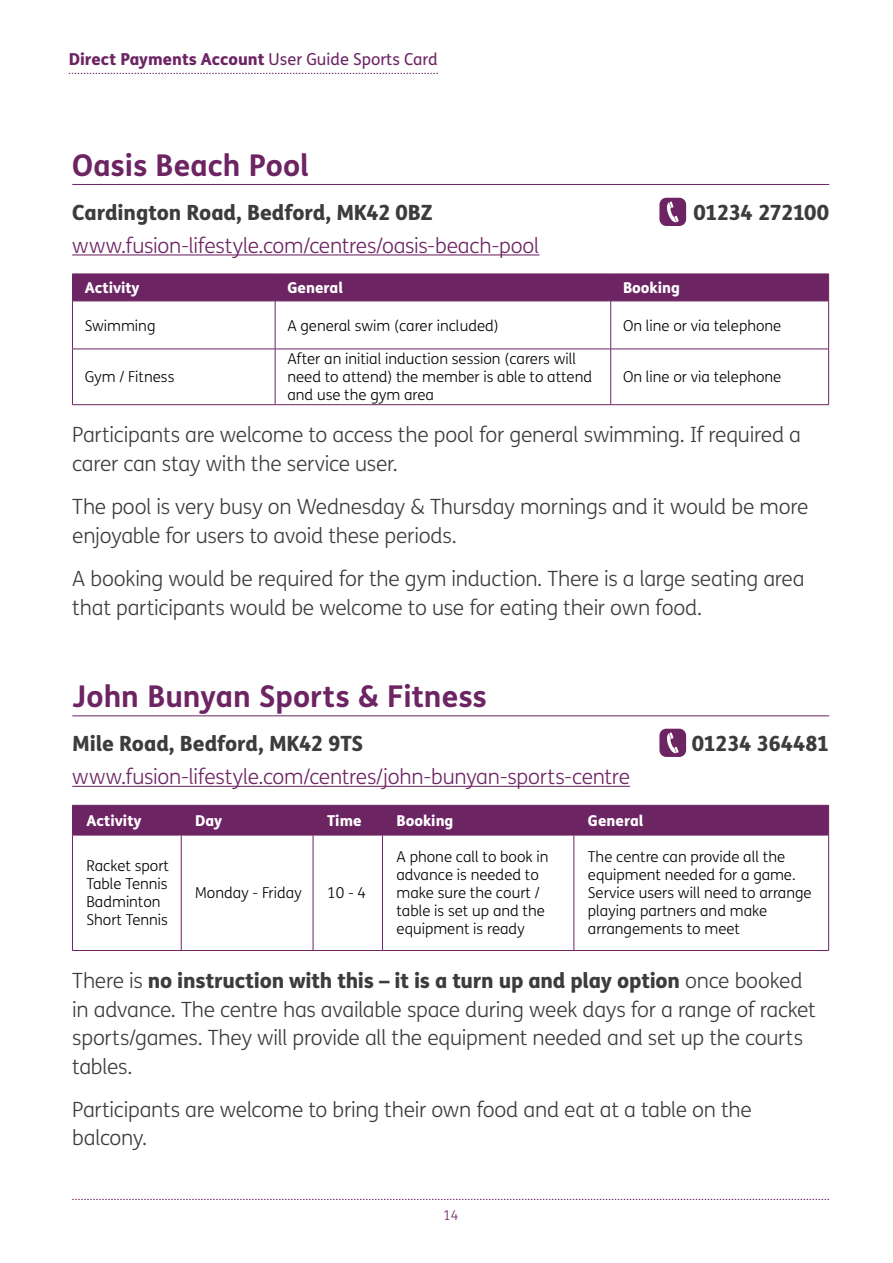
<style>
.page{position:relative;width:893px;height:1263px;background:#fff}
.page>*{position:absolute;margin:0;border:0;box-sizing:border-box;transform-origin:0 0}
.Heading_1{font:700 30px "FS Me Pro";color:#6d2463}
.Body_Text{font:300 21px/28.5px "FS Me Pro";letter-spacing:-.015em;color:#3c3c3b}
.Body_Text-2{font:300 21px "FS Me Pro";letter-spacing:-.015em;color:#6d2463}
.Heading_3{font:800 21px "FS Me Pro";letter-spacing:-.01em;color:#3c3c3b}
.Heading_3-2{font:800 21px "FS Me Pro";letter-spacing:-.035em;color:#3c3c3b}
.Heading_3-3{font:800 21px "FS Me Pro";letter-spacing:-.03em;color:#3c3c3b}
.t1{font:800 16.5px "FS Me Pro";color:#6d2463}
.Table{font:300 15px/18px "FS Me Pro";color:#000}
.Table-2{font:800 15px "FS Me Pro";color:#fff}
.t2{font:300 13.5px "FS Me Pro";color:#6d2463}
.s1{font-weight:400}
.s2{font-weight:800}
</style>
<div class="page">
<svg style="left:72px;top:1199px;width:757px;height:1px"></svg>
<svg style="left:69px;top:73px;width:369px;height:1px"></svg>
<hr style="left:72px;top:184px;width:757px;height:1px;background:#6d2463">
<hr style="left:72px;top:254px;width:467px;height:1px;background:#6d2463">
<hr style="left:72px;top:715px;width:757px;height:1px;background:#6d2463">
<hr style="left:72px;top:786px;width:558px;height:1px;background:#6d2463">
<svg style="left:73px;top:302px;width:755px;height:102px"></svg>
<hr style="left:72px;top:301px;width:1px;height:48px;background:#6d2463">
<hr style="left:275px;top:301px;width:1px;height:48px;background:#6d2463">
<hr style="left:610px;top:301px;width:1px;height:48px;background:#6d2463">
<hr style="left:828px;top:301px;width:1px;height:48px;background:#6d2463">
<hr style="left:72px;top:349px;width:203px;height:1px;background:#6d2463">
<hr style="left:72px;top:349px;width:1px;height:55px;background:#6d2463">
<hr style="left:275px;top:349px;width:336px;height:1px;background:#6d2463">
<hr style="left:275px;top:349px;width:1px;height:55px;background:#6d2463">
<hr style="left:611px;top:349px;width:218px;height:1px;background:#6d2463">
<hr style="left:610px;top:349px;width:1px;height:55px;background:#6d2463">
<hr style="left:828px;top:349px;width:1px;height:55px;background:#6d2463">
<hr style="left:72px;top:404px;width:203px;height:1px;background:#6d2463">
<hr style="left:275px;top:404px;width:336px;height:1px;background:#6d2463">
<hr style="left:611px;top:404px;width:218px;height:1px;background:#6d2463">
<div style="left:72px;top:274px;width:757px;height:27px;background:#6d2463"></div>
<hr style="left:72px;top:301px;width:203px;height:1px;background:#6d2463">
<hr style="left:275px;top:301px;width:336px;height:1px;background:#6d2463">
<hr style="left:611px;top:301px;width:218px;height:1px;background:#6d2463">
<div style="left:73px;top:806px;width:755px;height:29px;background:#6d2463"></div>
<hr style="left:72px;top:805px;width:109px;height:1px;background:#6d2463">
<hr style="left:72px;top:805px;width:1px;height:30px;background:#6d2463">
<hr style="left:181px;top:805px;width:132px;height:1px;background:#6d2463">
<hr style="left:181px;top:805px;width:1px;height:30px;background:#6d2463">
<hr style="left:313px;top:805px;width:69px;height:1px;background:#6d2463">
<hr style="left:313px;top:805px;width:1px;height:30px;background:#6d2463">
<hr style="left:382px;top:805px;width:192px;height:1px;background:#6d2463">
<hr style="left:382px;top:805px;width:1px;height:30px;background:#6d2463">
<hr style="left:574px;top:805px;width:255px;height:1px;background:#6d2463">
<hr style="left:574px;top:805px;width:1px;height:30px;background:#6d2463">
<hr style="left:828px;top:805px;width:1px;height:30px;background:#6d2463">
<hr style="left:72px;top:835px;width:109px;height:1px;background:#6d2463">
<hr style="left:72px;top:835px;width:1px;height:115px;background:#6d2463">
<hr style="left:181px;top:835px;width:132px;height:1px;background:#6d2463">
<hr style="left:181px;top:835px;width:1px;height:115px;background:#6d2463">
<hr style="left:313px;top:835px;width:69px;height:1px;background:#6d2463">
<hr style="left:313px;top:835px;width:1px;height:115px;background:#6d2463">
<hr style="left:382px;top:835px;width:192px;height:1px;background:#6d2463">
<hr style="left:382px;top:835px;width:1px;height:115px;background:#6d2463">
<hr style="left:574px;top:835px;width:255px;height:1px;background:#6d2463">
<hr style="left:574px;top:835px;width:1px;height:115px;background:#6d2463">
<hr style="left:828px;top:835px;width:1px;height:115px;background:#6d2463">
<hr style="left:72px;top:950px;width:109px;height:1px;background:#6d2463">
<hr style="left:181px;top:950px;width:132px;height:1px;background:#6d2463">
<hr style="left:313px;top:950px;width:69px;height:1px;background:#6d2463">
<hr style="left:382px;top:950px;width:192px;height:1px;background:#6d2463">
<hr style="left:574px;top:950px;width:255px;height:1px;background:#6d2463">
<div style="left:659px;top:198px;width:27px;height:28px;background:#6d2463;border-radius:7px"></div>
<svg style="left:667px;top:201px;width:12px;height:22px"></svg>
<div style="left:659px;top:729px;width:27px;height:28px;background:#6d2463;border-radius:7px"></div>
<svg style="left:667px;top:732px;width:12px;height:21px"></svg>
<p class="t1" style="left:69px;top:46px;width:370px">Direct Payments Account <span class="s1">User Guide Sports Card</span></p>
<p class="Heading_1" style="left:72px;top:142px;width:238px">Oasis Beach Pool</p>
<p class="Heading_3" style="left:72px;top:196px;width:362px">Cardington Road, Bedford, MK42 0BZ</p>
<p class="Heading_3-2" style="left:693px;top:196px;width:137px">01234 272100</p>
<p class="Body_Text-2" style="left:72px;top:231px;width:469px">www.fusion-lifestyle.com/centres/oasis-beach-pool</p>
<p class="Table-2" style="left:85px;top:276px;width:56px">Activity</p>
<p class="Table-2" style="left:287px;top:276px;width:57px">General</p>
<p class="Table-2" style="left:623px;top:276px;width:58px">Booking</p>
<p class="Table" style="left:85px;top:316px;width:72px">Swimming</p>
<p class="Table" style="left:287px;top:316px;width:213px">A general swim (carer included)</p>
<p class="Table" style="left:623px;top:316px;width:160px">On line or via telephone</p>
<p class="Table" style="left:85px;top:368px;width:91px">Gym / Fitness</p>
<p class="Table" style="left:287px;top:350px;width:306px">After an initial induction session (carers will need to attend) the member is able to attend and use the gym area</p>
<p class="Table" style="left:623px;top:368px;width:160px">On line or via telephone</p>
<p class="Body_Text" style="left:72px;top:420px;width:730px">Participants are welcome to access the pool for general swimming. If required a carer can stay with the service user.</p>
<p class="Body_Text" style="left:72px;top:492px;width:738px">The pool is very busy on Wednesday &amp; Thursday mornings and it would be more enjoyable for users to avoid these periods.</p>
<p class="Body_Text" style="left:72px;top:564px;width:734px">A booking would be required for the gym induction. There is a large seating area that participants would be welcome to use for eating their own food.</p>
<p class="Heading_1" style="left:72px;top:673px;width:416px">John Bunyan Sports &amp; Fitness</p>
<p class="Heading_3" style="left:72px;top:727px;width:293px">Mile Road, Bedford, MK42 9TS</p>
<p class="Heading_3-3" style="left:692px;top:727px;width:139px">01234 364481</p>
<p class="Body_Text-2" style="left:72px;top:762px;width:559px">www.fusion-lifestyle.com/centres/john-bunyan-sports-centre</p>
<p class="Table-2" style="left:86px;top:808px;width:56px">Activity</p>
<p class="Table-2" style="left:195px;top:808px;width:28px">Day</p>
<p class="Table-2" style="left:327px;top:808px;width:36px">Time</p>
<p class="Table-2" style="left:397px;top:808px;width:58px">Booking</p>
<p class="Table-2" style="left:588px;top:808px;width:57px">General</p>
<p class="Table" style="left:86px;top:857px;width:84px">Racket sport<br>Table Tennis<br>Badminton<br>Short Tennis</p>
<p class="Table" style="left:397px;top:848px;width:154px">A phone call to book in advance is needed to make sure the court / table is set up and the equipment is ready</p>
<p class="Table" style="left:588px;top:848px;width:225px">The centre can provide all the equipment needed for a game.<br>Service users will need to arrange playing partners and make arrangements to meet</p>
<p class="Body_Text" style="left:72px;top:966px;width:745px">There is <span class="s2">no instruction with this – it is a turn up and play option</span> once booked in advance. The centre has available space during week days for a range of racket sports/games. They will provide all the equipment needed and set up the courts tables.</p>
<p class="Body_Text" style="left:72px;top:1095px;width:681px">Participants are welcome to bring their own food and eat at a table on the balcony.</p>
<p class="Table" style="left:195px;top:884px;width:108px">Monday - Friday</p>
<p class="Table" style="left:327px;top:884px;width:41px">10 - 4</p>
<p class="t2" style="left:443px;top:1206px;width:17px">14</p>
</div>
